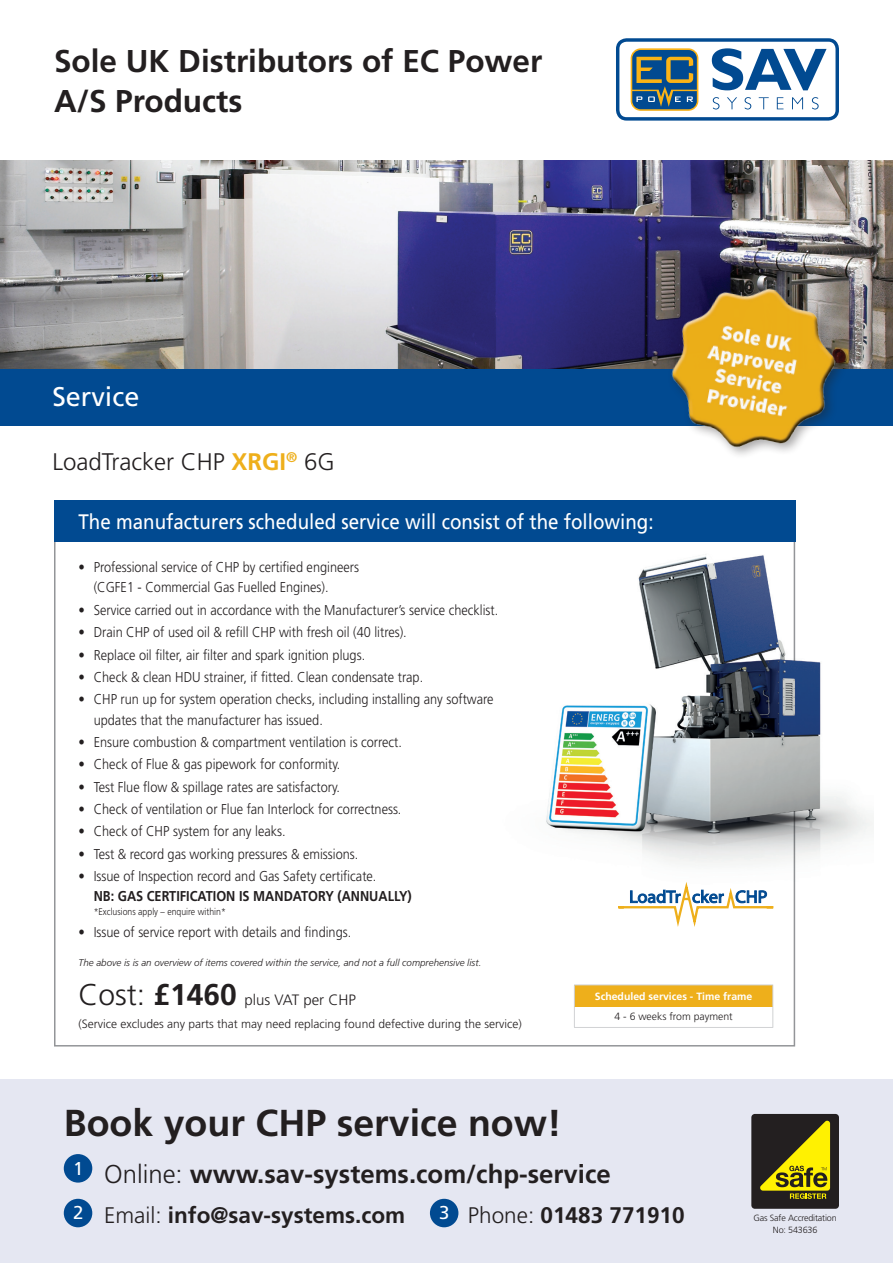
<style>
.page{position:relative;width:893px;height:1263px;background:#fff}
.page>*{position:absolute;margin:0;border:0;box-sizing:border-box;transform-origin:0 0}
.Basic_Description{font:700 37.5px "Frutiger";color:#231f20}
.t1{font:700 31.5px/40.5px "Frutiger";color:#231f20}
.Basic_Description-2{font:27px "Frutiger";color:#fff}
.Basic_Description-3{font:700 25.8px "Frutiger";color:#231f20}
.Lead_Paragraph{font:300 24px "Frutiger";color:#231f20}
.Basic_Description-4{font:700 22.5px "Frutiger";color:#231f20}
.Basic_Description-5{font:21px "Frutiger";color:#fff;scale:.89 1}
.t2{font:18.6px "Frutiger";color:#fff}
.Basic_Description-6{font:300 15px "Frutiger";color:#231f20}
.Basic_Description-7{font:300 14.25px/20.2px "Frutiger";color:#231f20;scale:.89 1}
.Basic_Description-8{font:300 12px "Frutiger";color:#231f20}
.t3{font:700 10.5px "Frutiger";color:#fff}
.t4{font:300 10.5px "Frutiger";color:#231f20}
.Basic_Description-9{font:italic 300 9.75px "Frutiger";color:#231f20}
.Basic_Description-10{font:300 9.75px "Frutiger";color:#231f20;scale:.89 1}
.t5{font:300 9px/12px "Frutiger";letter-spacing:-.02em;color:#231f20;text-align:center}
.s1{font-weight:700;color:#eeaf1b}
.s2{font-weight:700}
.s3{font-size:30px}
.s4{font-weight:700;font-size:30px}
.s5{font-weight:300}
</style>
<div class="page">
<img style="left:796px;top:660px;width:77px;height:198px">
<svg style="left:54px;top:500px;width:742px;height:547px"></svg>
<div style="left:0;top:1080px;width:893px;height:183px;background:#e5e7f2"></div>
<svg style="left:631px;top:48px;width:67px;height:63px"></svg>
<svg style="left:712px;top:48px;width:114px;height:42px"></svg>
<svg style="left:713px;top:97px;width:6px;height:12px"></svg>
<svg style="left:727px;top:97px;width:10px;height:12px"></svg>
<svg style="left:745px;top:97px;width:6px;height:12px"></svg>
<svg style="left:759px;top:97px;width:10px;height:12px"></svg>
<svg style="left:777px;top:97px;width:6px;height:12px"></svg>
<svg style="left:792px;top:97px;width:11px;height:12px"></svg>
<svg style="left:812px;top:97px;width:7px;height:12px"></svg>
<div style="left:616px;top:38px;width:223px;height:83px;border:3px solid #014a91;border-radius:9px"></div>
<div style="left:751px;top:1114px;width:88px;height:95px;background:#231f20;border-radius:3px"></div>
<svg style="left:760px;top:1121px;width:70px;height:78px"></svg>
<img style="left:0;top:160px;width:893px;height:210px">
<div style="left:64px;top:1154px;width:28px;height:28px;background:#014a91;border-radius:50%"></div>
<div style="left:64px;top:1199px;width:28px;height:28px;background:#014a91;border-radius:50%"></div>
<div style="left:430px;top:1199px;width:28px;height:28px;background:#014a91;border-radius:50%"></div>
<div style="left:0;top:370px;width:893px;height:56px;background:#014a91"></div>
<img style="left:642px;top:257px;width:223px;height:198px">
<div style="left:54px;top:500px;width:741px;height:42px;background:#014a91"></div>
<svg style="left:618px;top:882px;width:155px;height:45px"></svg>
<div style="left:574px;top:985px;width:199px;height:21px;background:#eeaf1b"></div>
<hr style="left:574px;top:984px;width:199px;height:1px;background:#d1d2d4">
<svg style="left:574px;top:985px;width:1px;height:42px"></svg>
<svg style="left:772px;top:985px;width:1px;height:42px"></svg>
<hr style="left:574px;top:1027px;width:199px;height:1px;background:#d1d2d4">
<p class="t1" style="left:54px;top:41px;width:490px">Sole UK Distributors of EC Power<br>A/S Products</p>
<p class="Basic_Description-2" style="left:52px;top:381px;width:89px">Service</p>
<p class="Lead_Paragraph" style="left:52px;top:448px;width:284px">LoadTracker CHP <span class="s1">XRGI</span><sup>®</sup> 6G</p>
<p class="Basic_Description-5" style="left:79px;top:509px;width:648px">The manufacturers scheduled service will consist of the following:</p>
<p class="Basic_Description-7" style="left:94px;top:557px;width:300px;text-indent:-15px">• Professional service of CHP by certified engineers (CGFE1 - Commercial Gas Fuelled Engines).</p>
<p class="Basic_Description-7" style="left:79px;top:600px;width:473px">• Service carried out in accordance with the Manufacturer’s service checklist.</p>
<p class="Basic_Description-7" style="left:79px;top:622px;width:370px">• Drain CHP of used oil &amp; refill CHP with fresh oil (40 litres).</p>
<p class="Basic_Description-7" style="left:79px;top:644px;width:324px">• Replace oil filter, air filter and spark ignition plugs.</p>
<p class="Basic_Description-7" style="left:79px;top:667px;width:389px">• Check &amp; clean HDU strainer, if fitted. Clean condensate trap.</p>
<p class="Basic_Description-7" style="left:94px;top:689px;width:451px;text-indent:-15px">• CHP run up for system operation checks, including installing any software updates that the manufacturer has issued.</p>
<p class="Basic_Description-7" style="left:79px;top:732px;width:365px">• Ensure combustion &amp; compartment ventilation is correct.</p>
<p class="Basic_Description-7" style="left:79px;top:754px;width:296px">• Check of Flue &amp; gas pipework for conformity.</p>
<p class="Basic_Description-7" style="left:79px;top:776px;width:295px">• Test Flue flow &amp; spillage rates are satisfactory.</p>
<p class="Basic_Description-7" style="left:79px;top:799px;width:364px">• Check of ventilation or Flue fan Interlock for correctness.</p>
<p class="Basic_Description-7" style="left:79px;top:821px;width:234px">• Check of CHP system for any leaks.</p>
<p class="Basic_Description-7" style="left:79px;top:844px;width:316px">• Test &amp; record gas working pressures &amp; emissions.</p>
<p class="Basic_Description-7" style="left:94px;top:866px;width:359px;text-indent:-15px">• Issue of Inspection record and Gas Safety certificate.<br><span class="s2">NB: GAS CERTIFICATION IS MANDATORY (ANNUALLY)</span></p>
<p class="Basic_Description-10" style="left:94px;top:906px;width:150px">*Exclusions apply – enquire within*</p>
<p class="Basic_Description-7" style="left:79px;top:922px;width:308px">• Issue of service report with details and findings.</p>
<p class="Basic_Description-9" style="left:79px;top:956px;width:404px">The above is is an overview of items covered within the service, and not a full comprehensive list.</p>
<p class="Basic_Description-6" style="left:79px;top:991px;width:279px"><span class="s3">Cost:</span> <span class="s4">£1460</span> plus VAT per CHP</p>
<p class="Basic_Description-8" style="left:79px;top:1017px;width:445px">(Service excludes any parts that may need replacing found defective during the service)</p>
<p class="t3" style="left:595px;top:990px;width:159px">Scheduled services - Time frame</p>
<p class="t4" style="left:614px;top:1010px;width:120px">4 - 6 weeks from payment</p>
<p class="Basic_Description" style="left:64px;top:1101px;width:499px">Book your CHP service now!</p>
<p class="Basic_Description-3" style="left:104px;top:1158px;width:508px"><span class="s5">Online:</span> www.sav-systems.com/chp-service</p>
<p class="Basic_Description-4" style="left:104px;top:1202px;width:303px"><span class="s5">Email:</span> info@sav-systems.com</p>
<p class="Basic_Description-4" style="left:468px;top:1202px;width:218px"><span class="s5">Phone:</span> 01483 771910</p>
<p class="t2" style="left:73px;top:1157px;width:12px">1</p>
<p class="t2" style="left:73px;top:1202px;width:12px">2</p>
<p class="t2" style="left:439px;top:1202px;width:12px">3</p>
<p class="t5" style="left:754px;top:1211px;width:85px">Gas Safe Accreditation<br>No: 543636</p>
</div>
